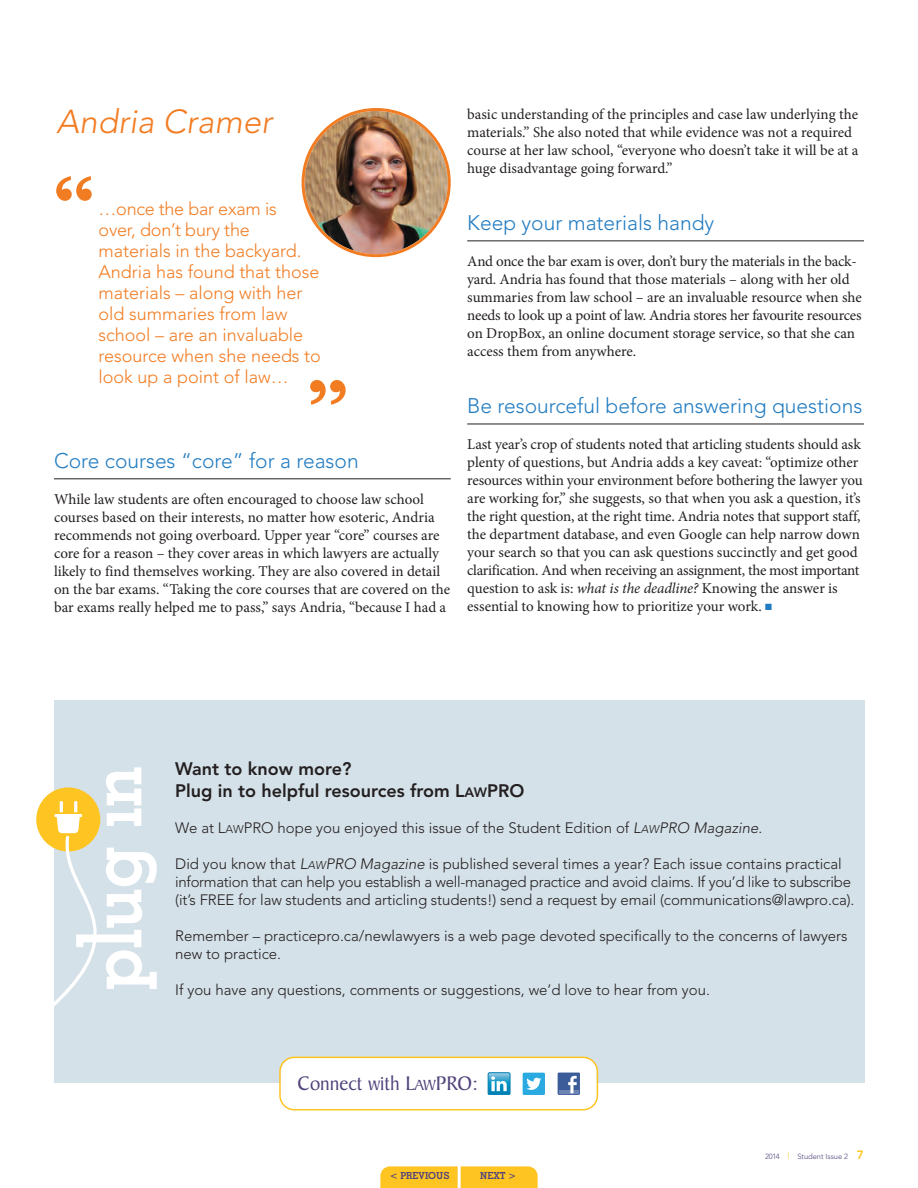
<style>
.page{position:relative;width:918px;height:1188px;background:#fff}
.page>*{position:absolute;margin:0;border:0;box-sizing:border-box;transform-origin:0 0}
.t1{font:90px "Clarendon";color:#f27c22}
.t2{font:italic 300 33px "Avenir";letter-spacing:.005em;color:#f27c22}
.t3{font:300 21px "Avenir";color:#227cc1}
.t4{font:21px "Baker Signet BT";color:#51427b}
.t5{font:300 18px/21px "Avenir";color:#f27c22}
.t6{font:800 18px/21.6px "Avenir";color:#231f20}
.t7{font:15px/18px "Minion Pro";letter-spacing:-.005em;color:#231f20}
.t8{font:300 15px/18px "Avenir";color:#231f20}
.t9{font:700 9.75px "Geometric Slab 703 BT";color:#51427b}
.t10{font:300 7.5px "Avenir";color:#51427b}
.s1{font-style:italic}
.s2{color:#227cc1}
.s3{font-size:13.5px}
.s4{font-size:11.25px}
.s5{font-style:italic;font-size:11.25px}
.s6{font-size:15.75px}
.s7{font-size:9px;color:#fec422}
.s8{font-weight:800;font-size:12px;color:#fec422}
</style>
<div class="page">
<hr style="left:54px;top:479px;width:397px;height:1px;background:#231f20">
<hr style="left:467px;top:241px;width:397px;height:1px;background:#231f20">
<hr style="left:467px;top:424px;width:397px;height:1px;background:#231f20">
<div style="left:54px;top:701px;width:810px;height:382px;background:#d5e1e8"></div>
<svg style="left:36px;top:767px;width:121px;height:239px"></svg>
<svg style="left:279px;top:1057px;width:319px;height:53px"></svg>
<img style="left:302px;top:108px;width:149px;height:149px">
<svg style="left:380px;top:1166px;width:158px;height:22px;background:#fec62a"></svg>
<hr style="left:458px;top:1159px;width:3px;height:29px;background:#fff">
<h2 class="t2" style="left:57px;top:108px;width:217px">Andria Cramer</h2>
<h1 class="t1" style="left:54px;top:178px;width:41px">“</h1>
<p class="t5" style="left:99px;top:200px;width:224px">…once the bar exam is<br>over, don’t bury the materials in the backyard.<br>Andria has found that those materials – along with her old summaries from law school – are an invaluable resource when she needs to look up a point of law…</p>
<h1 class="t1" style="left:308px;top:382px;width:41px">”</h1>
<h3 class="t3" style="left:54px;top:452px;width:306px">Core courses “core” for a reason</h3>
<p class="t7" style="left:54px;top:492px;width:398px">while law students are often encouraged to choose law school courses based on their interests, no matter how esoteric, andria recommends not going overboard. Upper year “core” courses are core for a reason – they cover areas in which lawyers are actually likely to find themselves working. They are also covered in detail on the bar exams. “Taking the core courses that are covered on the bar exams really helped me to pass,” says andria, “because I had a</p>
<p class="t7" style="left:467px;top:106px;width:393px">basic understanding of the principles and case law underlying the materials.” She also noted that while evidence was not a required course at her law school, “everyone who doesn’t take it will be at a huge disadvantage going forward.”</p>
<h3 class="t3" style="left:467px;top:214px;width:249px">Keep your materials handy</h3>
<p class="t7" style="left:467px;top:254px;width:396px">and once the bar exam is over, don’t bury the materials in the back&shy;yard. andria has found that those materials – along with her old summaries from law school – are an invaluable resource when she needs to look up a point of law. andria stores her favourite resources on DropBox, an online document storage service, so that she can access them from anywhere.</p>
<h3 class="t3" style="left:467px;top:397px;width:397px">Be resourceful before answering questions</h3>
<p class="t7" style="left:467px;top:437px;width:397px">Last year’s crop of students noted that articling students should ask plenty of questions, but andria adds a key caveat: “optimize other resources within your environment before bothering the lawyer you are working for,” she suggests, so that when you ask a question, it’s the right question, at the right time. andria notes that support staff, the department database, and even Google can help narrow down your search so that you can ask questions succinctly and get good clarification. and when receiving an assignment, the most important question to ask is: <span class="s1">what is the deadline?</span> Knowing the answer is essential to knowing how to prioritize your work. <span class="s2">■</span></p>
<p class="t6" style="left:175px;top:760px;width:351px">Want to know more?<br>Plug in to helpful resources from L<span class="s3">AW</span>PRO</p>
<p class="t8" style="left:175px;top:820px;width:589px">We at L<span class="s4">AW</span>PRO hope you enjoyed this issue of the Student Edition of <span class="s1">L</span><span class="s5">AW</span><span class="s1">PRO Magazine</span>.</p>
<p class="t8" style="left:175px;top:856px;width:681px">Did you know that <span class="s1">L</span><span class="s5">AW</span><span class="s1">PRO Magazine</span> is published several times a year? Each issue contains practical information that can help you establish a well-managed practice and avoid claims. If you’d like to subscribe (it’s FREE for law students and articling students!) send a request by email (communications@lawpro.ca).</p>
<p class="t8" style="left:175px;top:928px;width:674px">Remember – practicepro.ca/newlawyers is a web page devoted specifically to the concerns of lawyers new to practice.</p>
<p class="t8" style="left:175px;top:982px;width:536px">If you have any questions, comments or suggestions, we’d love to hear from you.</p>
<h3 class="t4" style="left:298px;top:1076px;width:182px">Connect with L<span class="s6">AW</span>PRO:</h3>
<p class="t9" style="left:390px;top:1172px;width:61px">&lt; PREVIOUS</p>
<p class="t9" style="left:480px;top:1172px;width:38px">NEXT &gt;</p>
<p class="t10" style="left:765px;top:1153px;width:100px">2014 <span class="s7">|</span> Student Issue 2 <span class="s8">7</span></p>
</div>
